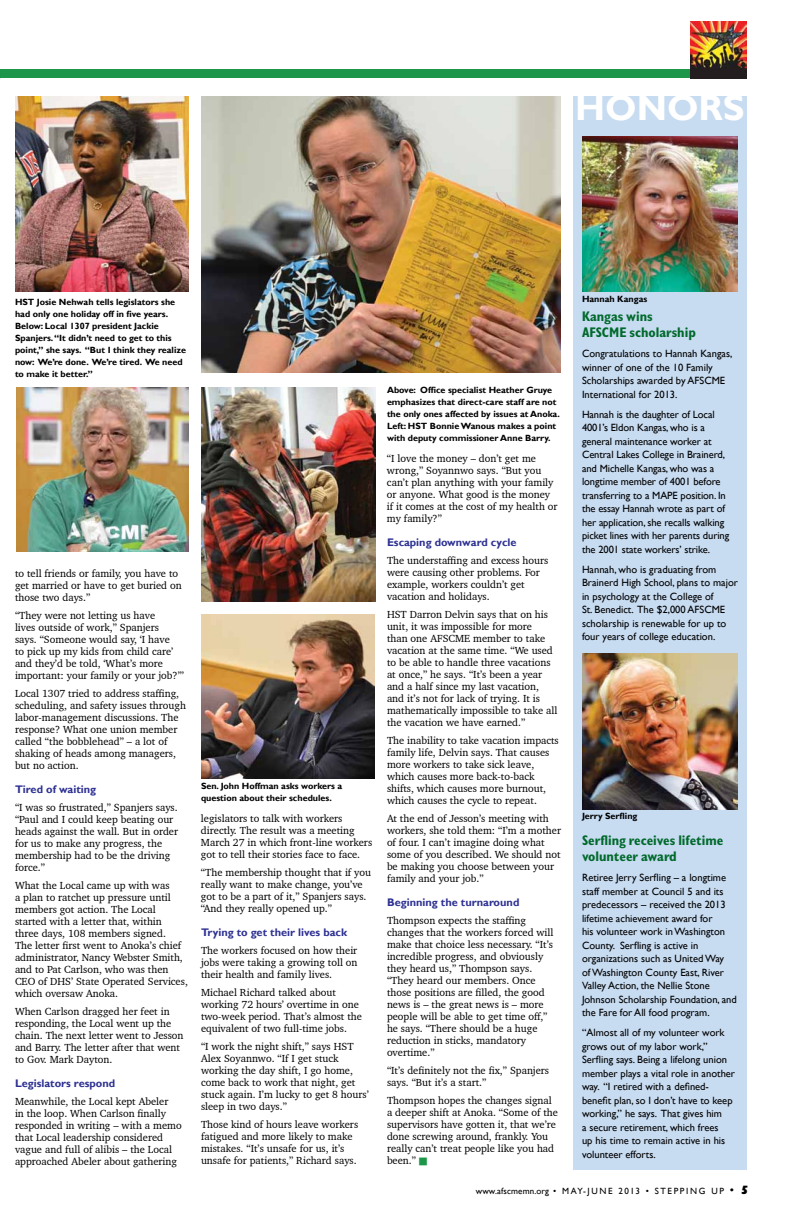
<style>
.page{position:relative;width:792px;height:1224px;background:#fff}
.page>*{position:absolute;margin:0;border:0;box-sizing:border-box;transform-origin:0 0}
.t1{font:700 36px "Gill Sans";color:#fff}
.t2{font:700 condensed 14px/16px "Gill Sans Std";color:#00692b}
.t3{font:700 11px "Gill Sans";color:#2e3192}
.t4{font:10.5px/12px "Charter BT Pro";color:#000}
.t5{font:10.5px/13.5px "Gill Sans";color:#000}
.t6{font:700 9px/12px "Gill Sans";color:#000}
.t7{font:9px "Gill Sans";letter-spacing:.18em;color:#000}
.s1{color:#1d9649}
.s2{font-size:12px}
.s3{font-family:"Gill Sans Std Extra Bold Disp";font-size:12px}
</style>
<div class="page">
<div style="left:0;top:70px;width:697px;height:8px;background:#1d9649"></div>
<img style="left:690px;top:22px;width:57px;height:57px">
<div style="left:573px;top:96px;width:174px;height:1074px;background:#c7dbf1"></div>
<img style="left:201px;top:96px;width:360px;height:277px">
<img style="left:201px;top:387px;width:174px;height:215px">
<img style="left:15px;top:96px;width:174px;height:196px">
<img style="left:16px;top:387px;width:173px;height:164px">
<img style="left:201px;top:614px;width:174px;height:164px">
<img style="left:582px;top:136px;width:156px;height:156px">
<img style="left:582px;top:653px;width:156px;height:156px">
<h1 class="t1" style="left:575px;top:86px;width:146px">Honors</h1>
<p class="t6" style="left:15px;top:296px;width:172px">HST Josie Nehwah tells legislators she had only one holiday off in five years.<br>Below: Local 1307 president Jackie Spanjers. “It didn’t need to get to this point,” she says. “But I think they realize now: We’re done. We’re tired. We need to make it better.”</p>
<p class="t4" style="left:15px;top:567px;width:168px">to tell friends or family, you have to get married or have to get buried on those two days.”</p>
<p class="t4" style="left:15px;top:609px;width:171px">“They were not letting us have<br>lives outside of work,” Spanjers<br>says. “Someone would say, ‘I have<br>to pick up my kids from child care’ and they’d be told, ‘What’s more important: your family or your job?’”</p>
<p class="t4" style="left:15px;top:687px;width:172px">Local 1307 tried to address staffing, scheduling, and safety issues through labor-management discussions. The response? What one union member called “the bobblehead” – a lot of shaking of heads among managers, but no action.</p>
<p class="t3" style="left:15px;top:783px;width:83px">Tired of waiting</p>
<p class="t4" style="left:15px;top:801px;width:165px">“I was so frustrated,” Spanjers says. “Paul and I could keep beating our heads against the wall. But in order for us to make any progress, the membership had to be the driving force.”</p>
<p class="t4" style="left:15px;top:879px;width:174px">What the Local came up with was<br>a plan to ratchet up pressure until members got action. The Local started with a letter that, within three days, 108 members signed.<br>The letter first went to Anoka’s chief administrator, Nancy Webster Smith, and to Pat Carlson, who was then<br>CEO of DHS’ State Operated Services, which oversaw Anoka.</p>
<p class="t4" style="left:15px;top:1005px;width:170px">When Carlson dragged her feet in responding, the Local went up the chain. The next letter went to Jesson and Barry. The letter after that went to Gov. Mark Dayton.</p>
<p class="t3" style="left:15px;top:1077px;width:102px">Legislators respond</p>
<p class="t4" style="left:15px;top:1095px;width:168px">Meanwhile, the Local kept Abeler<br>in the loop. When Carlson finally responded in writing – with a memo that Local leadership considered vague and full of alibis – the Local approached Abeler about gathering</p>
<p class="t6" style="left:201px;top:780px;width:143px">Sen. John Hoffman asks workers a question about their schedules.</p>
<p class="t4" style="left:201px;top:812px;width:173px">legislators to talk with workers directly. The result was a meeting March 27 in which front-line workers got to tell their stories face to face.</p>
<p class="t4" style="left:201px;top:866px;width:172px">“The membership thought that if you really want to make change, you’ve got to be a part of it,” Spanjers says. “And they really opened up.”</p>
<p class="t3" style="left:201px;top:926px;width:148px">Trying to get their lives back</p>
<p class="t4" style="left:201px;top:944px;width:158px;text-align:justify">The workers focused on how their jobs were taking a growing toll on their health and family lives.</p>
<p class="t4" style="left:201px;top:986px;width:162px">Michael Richard talked about working 72 hours’ overtime in one two-week period. That’s almost the equivalent of two full-time jobs.</p>
<p class="t4" style="left:201px;top:1040px;width:169px">“I work the night shift,” says HST<br>Alex Soyannwo. “If I get stuck working the day shift, I go home, come back to work that night, get stuck again. I’m lucky to get 8 hours’ sleep in two days.”</p>
<p class="t4" style="left:201px;top:1118px;width:159px">Those kind of hours leave workers fatigued and more likely to make mistakes. “It’s unsafe for us, it’s unsafe for patients,” Richard says.</p>
<p class="t6" style="left:387px;top:384px;width:174px">Above: Office specialist Heather Gruye emphasizes that direct-care staff are not the only ones affected by issues at Anoka.<br>Left: HST Bonnie Wanous makes a point with deputy commissioner Anne Barry.</p>
<p class="t4" style="left:387px;top:452px;width:172px">“I love the money – don’t get me wrong,” Soyannwo says. “But you can’t plan anything with your family or anyone. What good is the money if it comes at the cost of my health or my family?”</p>
<p class="t3" style="left:387px;top:536px;width:131px">Escaping downward cycle</p>
<p class="t4" style="left:387px;top:554px;width:163px">The understaffing and excess hours were causing other problems. For example, workers couldn’t get vacation and holidays.</p>
<p class="t4" style="left:387px;top:608px;width:172px">HST Darron Delvin says that on his unit, it was impossible for more<br>than one AFSCME member to take vacation at the same time. “We used to be able to handle three vacations at once,” he says. “It’s been a year and a half since my last vacation, and it’s not for lack of trying. It is mathematically impossible to take all the vacation we have earned.”</p>
<p class="t4" style="left:387px;top:734px;width:173px">The inability to take vacation impacts family life, Delvin says. That causes more workers to take sick leave, which causes more back-to-back shifts, which causes more burnout, which causes the cycle to repeat.</p>
<p class="t4" style="left:387px;top:812px;width:176px">At the end of Jesson’s meeting with workers, she told them: “I’m a mother of four. I can’t imagine doing what some of you described. We should not be making you choose between your family and your job.”</p>
<p class="t3" style="left:387px;top:896px;width:134px">Beginning the turnaround</p>
<p class="t4" style="left:387px;top:914px;width:168px">Thompson expects the staffing changes that the workers forced will make that choice less necessary. “It’s incredible progress, and obviously they heard us,” Thompson says. “They heard our members. Once those positions are filled, the good news is – the great news is – more people will be able to get time off,” he says. “There should be a huge reduction in sticks, mandatory overtime.”</p>
<p class="t4" style="left:387px;top:1064px;width:164px">“It’s definitely not the fix,” Spanjers says. “But it’s a start.”</p>
<p class="t4" style="left:387px;top:1094px;width:173px">Thompson hopes the changes signal a deeper shift at Anoka. “Some of the supervisors have gotten it, that we’re done screwing around, frankly. You really can’t treat people like you had been.” <span class="s1">■</span></p>
<p class="t6" style="left:582px;top:293px;width:67px">Hannah Kangas</p>
<h2 class="t2" style="left:582px;top:309px;width:115px">Kangas wins<br>AFSCME scholarship</h2>
<p class="t5" style="left:582px;top:347px;width:152px">Congratulations to Hannah Kangas, winner of one of the 10 Family<br>Scholarships awarded by AFSCME<br>International for 2013.</p>
<p class="t5" style="left:582px;top:408px;width:145px">Hannah is the daughter of Local<br>4001’s Eldon Kangas, who is a general maintenance worker at<br>Central Lakes College in Brainerd, and Michelle Kangas, who was a longtime member of 4001 before transferring to a MAPE</p>
<p class="t5" style="left:582px;top:489px;width:149px;text-indent:99px">position. In the essay Hannah wrote as part of her application, she recalls walking picket lines with her parents during the 2001 state workers’ strike.</p>
<p class="t5" style="left:582px;top:563px;width:158px">Hannah, who is graduating from<br>Brainerd High School, plans to major in psychology at the College of<br>St. Benedict. The $2,000 AFSCME scholarship is renewable for up to four years of college education.</p>
<p class="t6" style="left:582px;top:810px;width:57px">Jerry Serfling</p>
<h2 class="t2" style="left:582px;top:832px;width:143px">Serfling receives lifetime volunteer award</h2>
<p class="t5" style="left:582px;top:871px;width:156px">Retiree Jerry Serfling – a longtime staff member at Council 5 and its predecessors – received the 2013 lifetime achievement award for<br>his volunteer work in Washington<br>County. Serfling is active in organizations such as United Way<br>of Washington County East, River<br>Valley Action, the Nellie Stone<br>Johnson Scholarship Foundation, and the Fare for All food program.</p>
<p class="t5" style="left:582px;top:1026px;width:155px">“Almost all of my volunteer work grows out of my labor work,”<br>Serfling says. Being a lifelong union member plays a vital role in another way. “I retired with a defined&shy;benefit plan, so I don’t have to keep working,” he says. That gives him<br>a secure retirement, which frees<br>up his time to remain active in his volunteer efforts.</p>
<p class="t7" style="left:476px;top:1185px;width:274px">www.afscmemn.org • may-ju ne 2013 • Stepping Up <span class="s2">•</span> <span class="s3">5</span></p>
</div>
